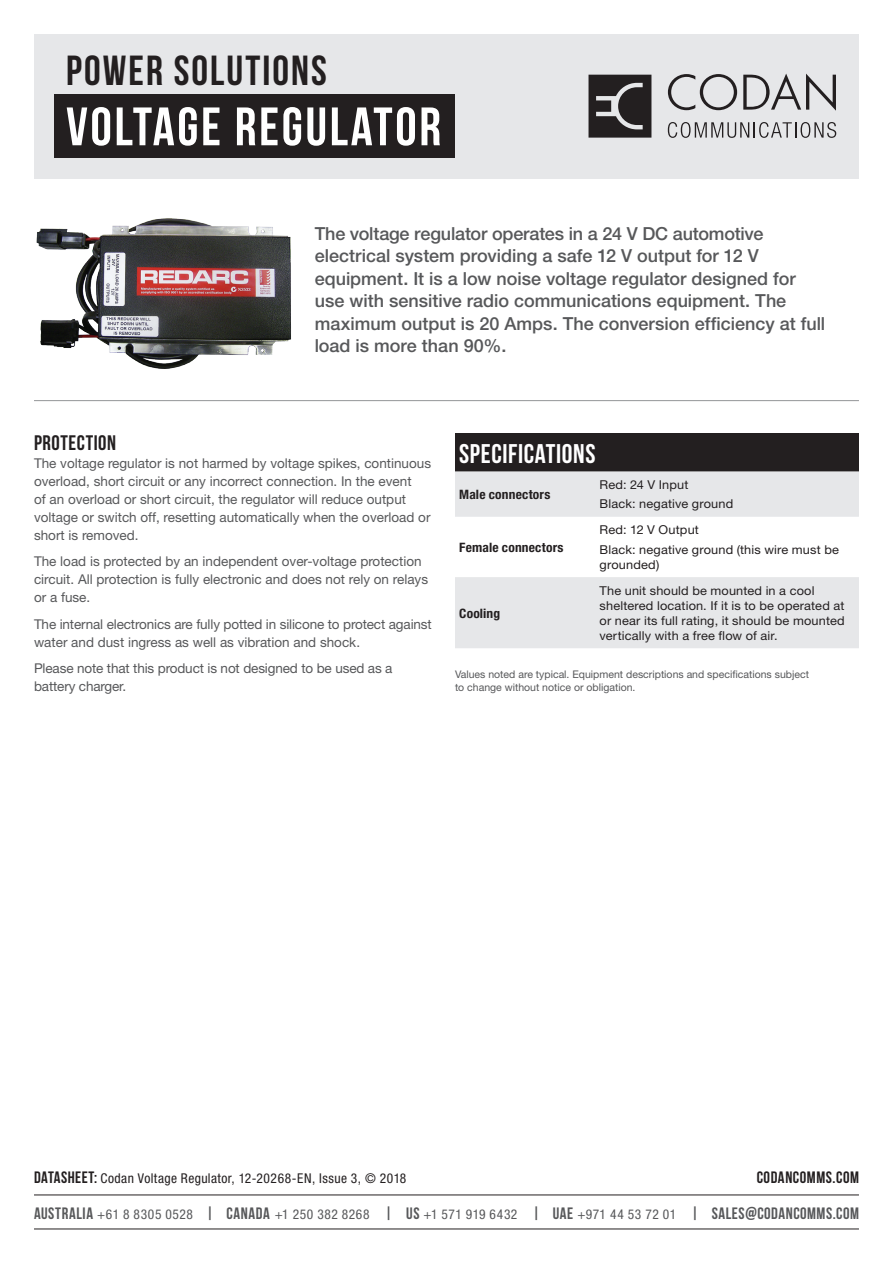
<style>
.page{position:relative;width:893px;height:1263px;background:#fff}
.page>*{position:absolute;margin:0;border:0;box-sizing:border-box;transform-origin:0 0}
.t1{font:54px "Bebas Neue";letter-spacing:.05em;color:#fff}
.t2{font:42px "Bebas Neue";letter-spacing:.05em;color:#231f20}
.Table__heading{font:27px "Bebas Neue";letter-spacing:.025em;color:#fff}
.t3{font:21px "Bebas Neue";letter-spacing:.03em;color:#231f20}
.Intro_text{font:500 18px/22.5px "Helvetica Neue LT Std";color:#57585a}
.t4{font:16.5px "Bebas Neue";letter-spacing:.035em;color:#231f20}
.Body_Text{font:13.5px/18px "Helvetica Neue LT Std";color:#57585a}
.t5{font:condensed 13.5px "Helvetica Neue LT Std";letter-spacing:.04em;color:#57585a}
.t6{font:condensed 13.5px "Helvetica Neue LT Std";letter-spacing:.03em;color:#231f20}
.Table__label{font:700 condensed 12.9px "Helvetica Neue LT Std";letter-spacing:.01em;color:#231f20;scale:1.04 1}
.Table__value{font:12.3px/15px "Helvetica Neue LT Std";letter-spacing:.01em;color:#231f20;scale:1.04 1}
.Caption_text{font:10.5px/13.5px "Helvetica Neue LT Std";color:#57585a}
.s1{font-family:"Bebas Neue";font-stretch:normal;font-size:16.5px}
</style>
<div class="page">
<div style="left:34px;top:34px;width:825px;height:145px;background:#e6e7e9"></div>
<hr style="left:34px;top:1228px;width:825px;height:1px;background:#231f20">
<hr style="left:34px;top:1194px;width:825px;height:1px;background:#231f20">
<svg style="left:668px;top:122px;width:168px;height:16px"></svg>
<svg style="left:668px;top:74px;width:69px;height:36px"></svg>
<svg style="left:743px;top:74px;width:93px;height:37px"></svg>
<svg style="left:588px;top:75px;width:63px;height:63px;background:#403d3e"></svg>
<div style="left:455px;top:433px;width:404px;height:38px;background:#231f20"></div>
<svg style="left:455px;top:471px;width:404px;height:177px;fill:#e6e7e9"></svg>
<img style="left:36px;top:218px;width:255px;height:151px">
<div style="left:55px;top:94px;width:400px;height:63px;background:#231f20"></div>
<hr style="left:34px;top:400px;width:825px;height:1px;background:#939598">
<p class="t2" style="left:66px;top:47px;width:262px">POWER SOLUTIONS</p>
<p class="t1" style="left:66px;top:97px;width:376px">VOLTAGE REGULATOR</p>
<p class="Intro_text" style="left:315px;top:222px;width:512px">The voltage regulator operates in a 24 V DC automotive electrical system providing a safe 12 V output for 12 V equipment. It is a low noise voltage regulator designed for use with sensitive radio communications equipment. The maximum output is 20 Amps. The conversion efficiency at full load is more than 90%.</p>
<h3 class="t3" style="left:34px;top:431px;width:84px">PROTECTION</h3>
<p class="Body_Text" style="left:34px;top:454px;width:399px">The voltage regulator is not harmed by voltage spikes, continuous overload, short circuit or any incorrect connection. In the event<br>of an overload or short circuit, the regulator will reduce output voltage or switch off, resetting automatically when the overload or short is removed.</p>
<p class="Body_Text" style="left:34px;top:552px;width:396px">The load is protected by an independent over-voltage protection circuit. All protection is fully electronic and does not rely on relays or a fuse.</p>
<p class="Body_Text" style="left:34px;top:615px;width:399px">The internal electronics are fully potted in silicone to protect against water and dust ingress as well as vibration and shock.</p>
<p class="Body_Text" style="left:34px;top:659px;width:360px">Please note that this product is not designed to be used as a battery charger.</p>
<p class="Table__heading" style="left:459px;top:439px;width:138px">SPECIFICATIONS</p>
<p class="Table__label" style="left:459px;top:486px;width:89px">Male connectors</p>
<p class="Table__value" style="left:600px;top:477px;width:87px">Red: 24 V Input</p>
<p class="Table__value" style="left:600px;top:496px;width:130px">Black: negative ground</p>
<p class="Table__label" style="left:459px;top:539px;width:102px">Female connectors</p>
<p class="Table__label" style="left:459px;top:605px;width:41px">Cooling</p>
<p class="Table__value" style="left:600px;top:522px;width:97px">Red: 12 V Output</p>
<p class="Table__value" style="left:600px;top:542px;width:232px">Black: negative ground (this wire must be grounded)</p>
<p class="Table__value" style="left:600px;top:583px;width:237px">The unit should be mounted in a cool sheltered location. If it is to be operated at or near its full rating, it should be mounted vertically with a free flow of air.</p>
<p class="Caption_text" style="left:455px;top:667px;width:355px">Values noted are typical. Equipment descriptions and specifications subject to change without notice or obligation.</p>
<h3 class="t6" style="left:34px;top:1171px;width:374px"><span class="s1">DATASHEET:</span> Codan Voltage Regulator, 12-20268-EN, Issue 3, © 2018</h3>
<p class="t4" style="left:757px;top:1169px;width:104px">CODANCOMMS.COM</p>
<p class="t5" style="left:34px;top:1206px;width:826px"><span class="s1">AUSTRALIA</span> +61 8 8305 0528 <span class="s1">| CANADA</span> +1 250 382 8268 <span class="s1">| US</span> +1 571 919 6432 <span class="s1">| UAE</span> +971 44 53 72 01 <span class="s1">| SALES@CODANCOMMS.COM</span></p>
</div>
